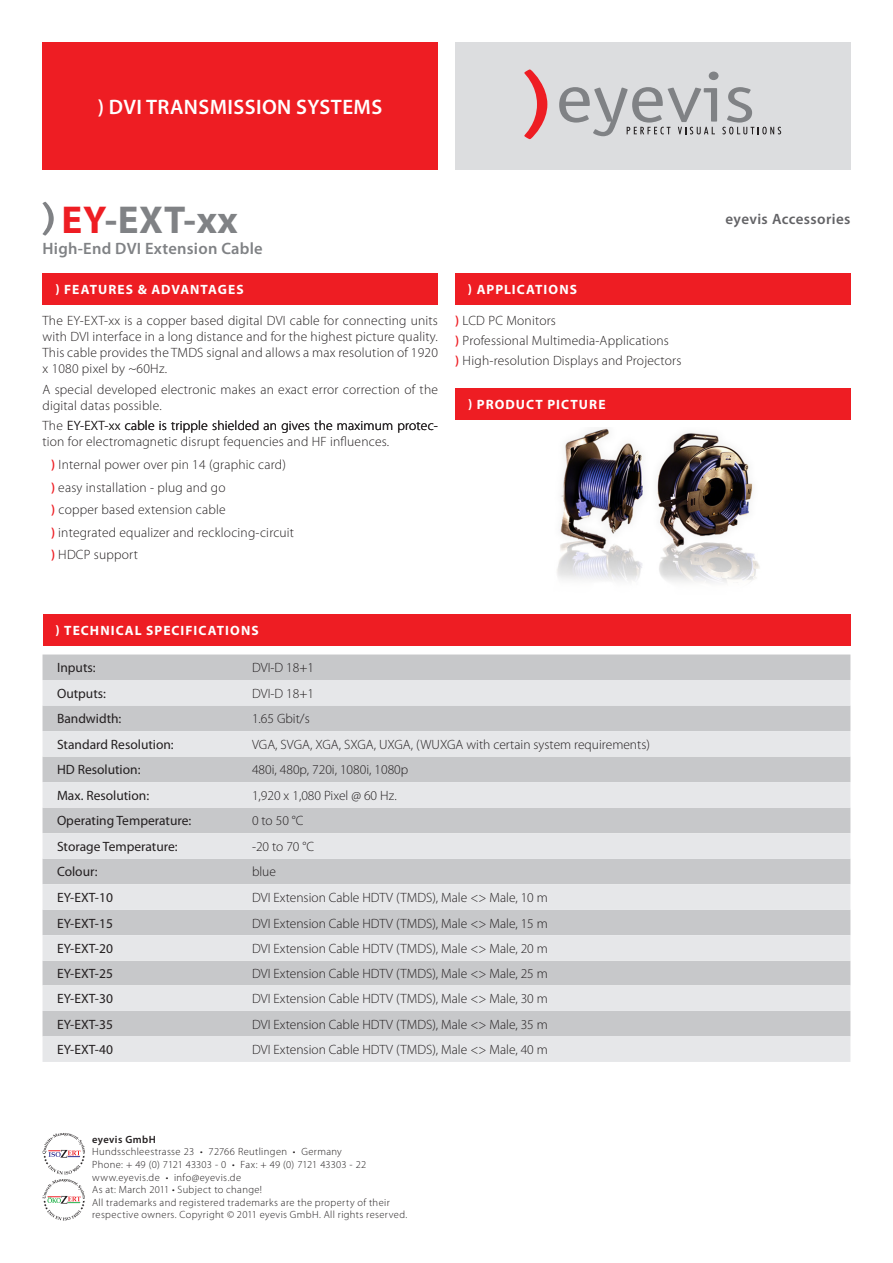
<style>
.page{position:relative;width:893px;height:1263px;background:#fff}
.page>*{position:absolute;margin:0;border:0;box-sizing:border-box;transform-origin:0 0}
.t1{font:700 39px "Myriad Pro";letter-spacing:.015em;color:#808285}
.t2{font:600 21px "Myriad Pro";letter-spacing:.02em;color:#fff}
.t3{font:600 16.5px "Myriad Pro";letter-spacing:.015em;color:#808285}
.Subheadline{font:600 15px "Myriad Pro";letter-spacing:.025em;color:#636366}
.t4{font:300 13.5px/16.2px "Myriad Pro";letter-spacing:.015em;color:#231f20}
.t5{font:13.5px "Myriad Pro";color:#231f20}
.t6{font:700 13.5px "Myriad Pro";letter-spacing:.075em;color:#fff}
.t7{font:300 10.5px/12.6px "Myriad Pro";letter-spacing:.035em;color:#231f20}
.t8{font:300 10.5px "Myriad Pro";letter-spacing:.01em;color:#231f20}
.t9{font:600 10.5px "Myriad Pro";letter-spacing:.04em;color:#231f20}
.s1{color:#ee1d23}
.s2{font-weight:600;color:#ee1d23}
</style>
<div class="page">
<div style="left:43px;top:273px;width:395px;height:32px;background:#ee1d23"></div>
<div style="left:43px;top:615px;width:807px;height:31px;background:#ee1d23"></div>
<div style="left:455px;top:273px;width:395px;height:32px;background:#ee1d23"></div>
<div style="left:43px;top:654px;width:807px;height:26px;background:#c7c8ca"></div>
<svg style="left:43px;top:680px;width:807px;height:382px;background:#d7d8da"></svg>
<div style="left:455px;top:388px;width:396px;height:31px;background:#ee1d23"></div>
<img style="left:557px;top:428px;width:203px;height:155px">
<div style="left:43px;top:43px;width:395px;height:127px;background:#ee1d23"></div>
<div style="left:455px;top:43px;width:395px;height:127px;background:#dcdddf"></div>
<svg style="left:524px;top:69px;width:23px;height:70px"></svg>
<svg style="left:559px;top:72px;width:222px;height:64px"></svg>
<svg style="left:43px;top:202px;width:11px;height:34px"></svg>
<svg style="left:43px;top:1133px;width:42px;height:87px"></svg>
<p class="t2" style="left:98px;top:94px;width:286px">) DVI TRANSMISSION SYSTEMS</p>
<p class="t1" style="left:62px;top:194px;width:178px"><span class="s1">EY</span>-EXT-xx</p>
<p class="t3" style="left:43px;top:237px;width:222px">High-End DVI Extension Cable</p>
<p class="t6" style="left:55px;top:281px;width:190px">) FEATURES &amp; ADVANTAGES</p>
<p class="t4" style="left:43px;top:312px;width:397px;text-align:justify">The EY-EXT-xx is a copper based digital DVI cable for connecting units with DVI interface in a long distance and for the highest picture quality.<br>This cable provides the TMDS signal and allows a max resolution of 1920 x 1080 pixel by ~60Hz.</p>
<p class="t4" style="left:43px;top:381px;width:397px">A special developed electronic makes an exact error correction of the digital datas possible.</p>
<p class="t4" style="left:43px;top:417px;width:397px">The EY-EXT-xx cable is tripple shielded an gives the maximum protec&shy;tion for electromagnetic disrupt fequencies and HF influences.</p>
<p class="t4" style="left:51px;top:456px;width:236px"><span class="s2">)</span> Internal power over pin 14 (graphic card)</p>
<p class="t4" style="left:51px;top:479px;width:176px"><span class="s2">)</span> easy installation - plug and go</p>
<p class="t4" style="left:51px;top:501px;width:176px"><span class="s2">)</span> copper based extension cable</p>
<p class="t4" style="left:51px;top:524px;width:245px"><span class="s2">)</span> integrated equalizer and recklocing-circuit</p>
<p class="t4" style="left:51px;top:547px;width:88px"><span class="s2">)</span> HDCP support</p>
<p class="t6" style="left:468px;top:281px;width:111px">) APPLICATIONS</p>
<p class="t4" style="left:455px;top:312px;width:102px"><span class="s2">)</span> LCD PC Monitors</p>
<p class="t4" style="left:455px;top:332px;width:215px"><span class="s2">)</span> Professional Multimedia-Applications</p>
<p class="t4" style="left:455px;top:353px;width:228px"><span class="s2">)</span> High-resolution Displays and Projectors</p>
<p class="t6" style="left:468px;top:395px;width:139px">) PRODUCT PICTURE</p>
<p class="t6" style="left:55px;top:622px;width:205px">) TECHNICAL SPECIFICATIONS</p>
<p class="t5" style="left:57px;top:659px;width:40px">Inputs:</p>
<p class="t4" style="left:252px;top:660px;width:64px">DVI-D 18+1</p>
<p class="t5" style="left:57px;top:685px;width:50px">Outputs:</p>
<p class="t4" style="left:252px;top:685px;width:64px">DVI-D 18+1</p>
<p class="t5" style="left:57px;top:710px;width:66px">Bandwidth:</p>
<p class="t4" style="left:252px;top:711px;width:59px">1.65 Gbit/s</p>
<p class="t5" style="left:57px;top:736px;width:118px">Standard Resolution:</p>
<p class="t4" style="left:252px;top:736px;width:399px">VGA, SVGA, XGA, SXGA, UXGA, (WUXGA with certain system requirements)</p>
<p class="t5" style="left:57px;top:761px;width:85px">HD Resolution:</p>
<p class="t4" style="left:252px;top:762px;width:158px">480i, 480p, 720i, 1080i, 1080p</p>
<p class="t5" style="left:57px;top:787px;width:94px">Max. Resolution:</p>
<p class="t4" style="left:252px;top:787px;width:146px">1,920 x 1,080 Pixel @ 60 Hz.</p>
<p class="t5" style="left:57px;top:812px;width:136px">Operating Temperature:</p>
<p class="t4" style="left:252px;top:813px;width:53px">0 to 50 °C</p>
<p class="t5" style="left:57px;top:838px;width:122px">Storage Temperature:</p>
<p class="t4" style="left:252px;top:838px;width:64px">-20 to 70 °C</p>
<p class="t5" style="left:57px;top:864px;width:42px">Colour:</p>
<p class="t4" style="left:252px;top:864px;width:26px">blue</p>
<p class="t5" style="left:57px;top:889px;width:57px">EY-EXT-10</p>
<p class="t4" style="left:252px;top:889px;width:297px">DVI Extension Cable HDTV (TMDS), Male &lt;&gt; Male, 10 m</p>
<p class="t5" style="left:57px;top:915px;width:57px">EY-EXT-15</p>
<p class="t4" style="left:252px;top:915px;width:297px">DVI Extension Cable HDTV (TMDS), Male &lt;&gt; Male, 15 m</p>
<p class="t5" style="left:57px;top:940px;width:57px">EY-EXT-20</p>
<p class="t4" style="left:252px;top:940px;width:297px">DVI Extension Cable HDTV (TMDS), Male &lt;&gt; Male, 20 m</p>
<p class="t5" style="left:57px;top:965px;width:57px">EY-EXT-25</p>
<p class="t4" style="left:252px;top:965px;width:297px">DVI Extension Cable HDTV (TMDS), Male &lt;&gt; Male, 25 m</p>
<p class="t5" style="left:57px;top:990px;width:57px">EY-EXT-30</p>
<p class="t4" style="left:252px;top:990px;width:297px">DVI Extension Cable HDTV (TMDS), Male &lt;&gt; Male, 30 m</p>
<p class="t5" style="left:57px;top:1016px;width:57px">EY-EXT-35</p>
<p class="t4" style="left:252px;top:1016px;width:297px">DVI Extension Cable HDTV (TMDS), Male &lt;&gt; Male, 35 m</p>
<p class="t5" style="left:57px;top:1041px;width:57px">EY-EXT-40</p>
<p class="t4" style="left:252px;top:1041px;width:297px">DVI Extension Cable HDTV (TMDS), Male &lt;&gt; Male, 40 m</p>
<p class="t9" style="left:92px;top:1132px;width:65px">eyevis GmbH</p>
<p class="t7" style="left:92px;top:1145px;width:251px">Hundsschleestrasse 23 • 72766 Reutlingen • Germany</p>
<p class="t8" style="left:92px;top:1158px;width:276px">Phone: + 49 (0) 7121 43303 - 0 • Fax: + 49 (0) 7121 43303 - 22</p>
<p class="t7" style="left:92px;top:1171px;width:150px">www.eyevis.de • info@eyevis.de</p>
<p class="t7" style="left:92px;top:1183px;width:171px">As at: March 2011 • Subject to change!</p>
<p class="t7" style="left:92px;top:1196px;width:317px">All trademarks and registered trademarks are the property of their respective owners. Copyright © 2011 eyevis GmbH. All rights reserved.</p>
<p class="Subheadline" style="left:726px;top:210px;width:126px">eyevis Accessories</p>
</div>
